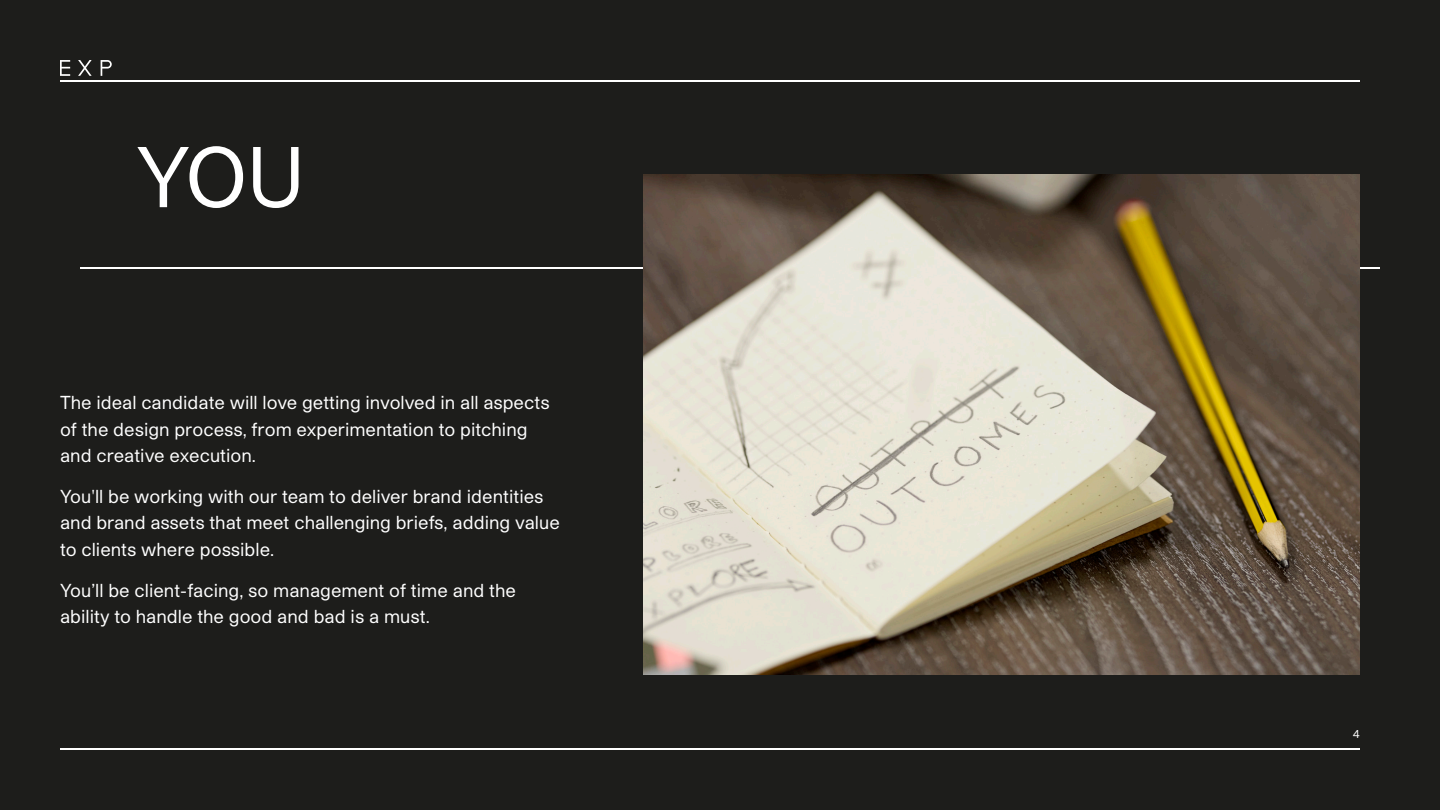
<style>
.page{position:relative;width:1440px;height:810px;background:#1d1d1b}
.page>*{position:absolute;margin:0;border:0;box-sizing:border-box;transform-origin:0 0}
.t1{font:82.43px "Studio Pro";color:#fff}
.t2{font:18px/26.2px "Studio Pro";color:#fff}
.t3{font:11.25px "Studio Pro";color:#fff}
</style>
<div class="page">
<hr style="left:80px;top:267px;width:1300px;height:2px;background:#fff">
<img style="left:644px;top:174px;width:716px;height:501px">
<hr style="left:60px;top:80px;width:1300px;height:1px;background:#fff">
<hr style="left:60px;top:748px;width:1300px;height:2px;background:#fff">
<svg style="left:101px;top:60px;width:11px;height:16px"></svg>
<svg style="left:60px;top:60px;width:10px;height:16px"></svg>
<svg style="left:78px;top:60px;width:14px;height:16px"></svg>
<p class="t1" style="left:136px;top:125px;width:170px">YOU</p>
<p class="t2" style="left:60px;top:389px;width:491px">The ideal candidate will love getting involved in all aspects of the design process, from experimentation to pitching and creative execution.</p>
<p class="t2" style="left:60px;top:483px;width:501px">You'll be working with our team to deliver brand identities and brand assets that meet challenging briefs, adding value to clients where possible.</p>
<p class="t2" style="left:60px;top:577px;width:457px">You’ll be client-facing, so management of time and the ability to handle the good and bad is a must.</p>
<p class="t3" style="left:1353px;top:727px;width:9px">4</p>
</div>
